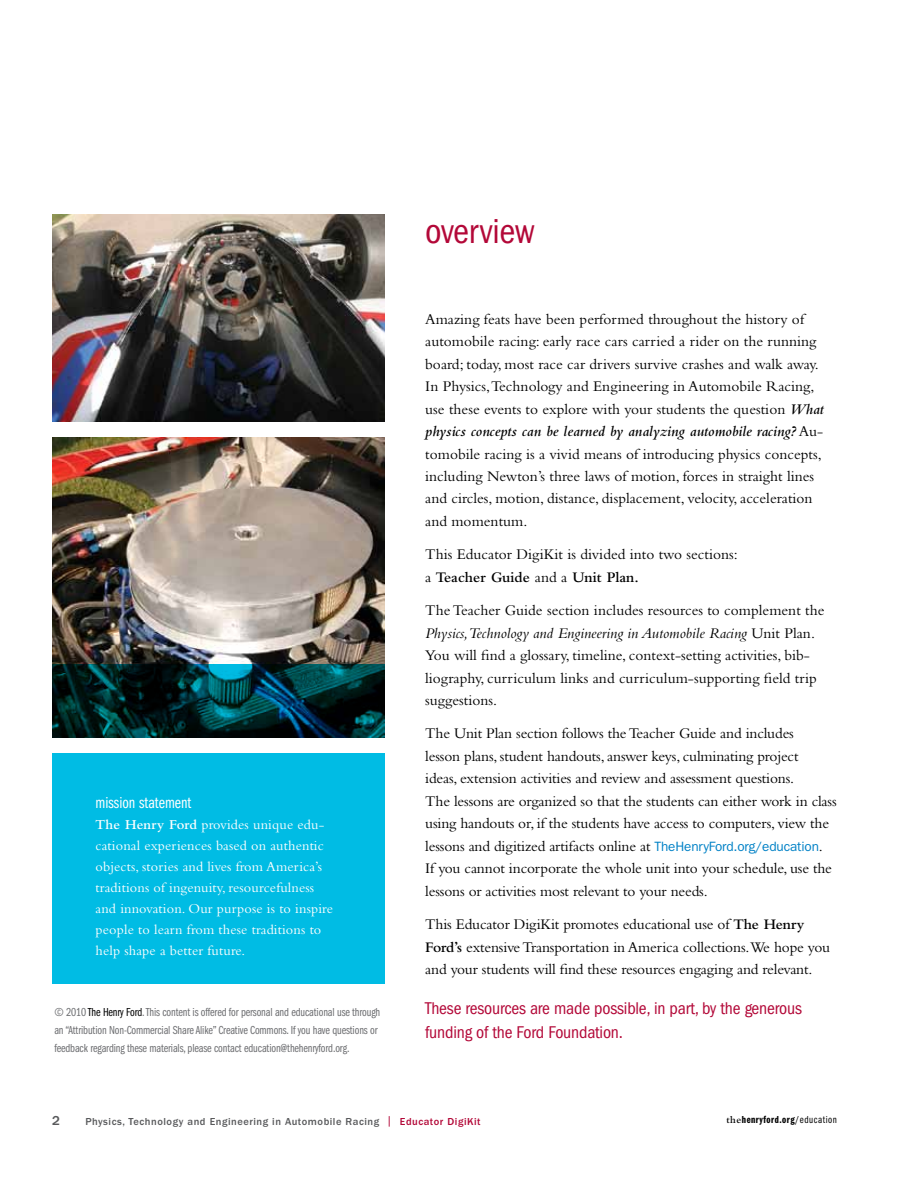
<style>
.page{position:relative;width:918px;height:1188px;background:#fff}
.page>*{position:absolute;margin:0;border:0;box-sizing:border-box;transform-origin:0 0}
.t1{font:condensed 36px "Franklin Gothic";letter-spacing:-.01em;color:#b30838}
.t2{font:condensed 17.7px/24px "Franklin Gothic";letter-spacing:-.01em;color:#b30838}
.t3{font:16.5px "Franklin Gothic Book Cmpr";color:#fff}
.t4{font:15.3px/22.5px "Bembo";color:#000}
.t5{font:600 15.15px "Bembo";color:#000}
.t6{font:14.25px/21px "Bembo";letter-spacing:.01em;color:#fff}
.t7{font:500 13.5px "Franklin Gothic";color:#58595b}
.t8{font:12px/18px "Franklin Gothic Book Cmpr";letter-spacing:-.01em;color:#6d6e71}
.t9{font:500 10.5px "Franklin Gothic";letter-spacing:.05em;color:#58595b}
.t10{font:10.5px "Franklin Gothic Demi Cmpr";letter-spacing:.05em;color:#000}
.s1{font-weight:600}
.s2{color:#000}
.s3{font-weight:600;font-style:italic}
.s4{font-weight:400;font-size:15.3px}
.s5{font-style:italic}
.s6{font-family:"Franklin Gothic";font-size:13.5px;color:#0081c6}
.s7{font-weight:600;font-size:15.15px}
.s8{color:#c23960}
.s9{color:#b30838}
.s10{font-family:"Bembo";font-weight:600}
.s11{font-family:"Franklin Gothic Book Cmpr"}
</style>
<div class="page">
<img style="left:53px;top:437px;width:332px;height:227px">
<img style="left:52px;top:214px;width:333px;height:207px">
<svg style="left:53px;top:664px;width:332px;height:73px"></svg>
<div style="left:52px;top:754px;width:333px;height:230px;background:#00bce4"></div>
<p class="t3" style="left:96px;top:793px;width:97px">mission statement</p>
<p class="t6" style="left:96px;top:813px;width:239px"><span class="s1">The Henry Ford</span> provides unique edu&shy;cational experiences based on authentic objects, stories and lives from America’s traditions of ingenuity, resourcefulness and innovation. Our purpose is to inspire people to learn from these traditions to help shape a better future.</p>
<p class="t8" style="left:54px;top:1004px;width:327px">© 2010 <span class="s2">The Henry Ford</span>. This content is offered for personal and educational use through an “Attribution Non-Commercial Share Alike” Creative Commons. If you have questions or feedback regarding these materials, please contact education@thehenryford.org.</p>
<h1 class="t1" style="left:425px;top:211px;width:111px">overview</h1>
<p class="t4" style="left:425px;top:307px;width:400px">Amazing feats have been performed throughout the history of automobile racing: early race cars carried a rider on the running board; today, most race car drivers survive crashes and walk away.<br>In Physics,Technology and Engineering in Automobile Racing, use these events to explore with your students the question <span class="s3">What physics concepts can be learned by analyzing automobile racing?</span> Au&shy;tomobile racing is a vivid means of introducing physics concepts, including Newton’s three laws of motion, forces in straight lines and circles, motion, distance, displacement, velocity, acceleration and momentum.</p>
<p class="t4" style="left:425px;top:543px;width:314px">This Educator DigiKit is divided into two sections:</p>
<p class="t5" style="left:425px;top:569px;width:215px"><span class="s4">a</span> Teacher Guide <span class="s4">and a</span> Unit Plan.</p>
<p class="t4" style="left:425px;top:599px;width:401px">The Teacher Guide section includes resources to complement the <span class="s5">Physics, Technology and Engineering in Automobile Racing</span> Unit Plan.<br>You will find a glossary, timeline, context-setting activities, bib&shy;liography, curriculum links and curriculum-supporting field trip suggestions.</p>
<p class="t4" style="left:425px;top:722px;width:413px">The Unit Plan section follows the Teacher Guide and includes<br>lesson plans, student handouts, answer keys, culminating project<br>ideas, extension activities and review and assessment questions.<br>The lessons are organized so that the students can either work in class using handouts or, if the students have access to computers, view the lessons and digitized artifacts online at <span class="s6">TheHenryFord.org/education</span>.<br>If you cannot incorporate the whole unit into your schedule, use the lessons or activities most relevant to your needs.</p>
<p class="t4" style="left:425px;top:913px;width:407px">This Educator DigiKit promotes educational use of <span class="s7">The Henry<br>Ford’s</span> extensive Transportation in America collections.We hope you and your students will find these resources engaging and relevant.</p>
<p class="t2" style="left:425px;top:997px;width:378px">These resources are made possible, in part, by the generous funding of the Ford Foundation.</p>
<p class="t7" style="left:52px;top:1113px;width:9px">2</p>
<p class="t9" style="left:85px;top:1116px;width:397px">Physics, Technology and Engineering in Automobile Racing <span class="s8">|</span> <span class="s9">Educator DigiKit</span></p>
<p class="t10" style="left:726px;top:1113px;width:112px"><span class="s10">the</span>henryford.org<span class="s11">/education</span></p>
</div>
